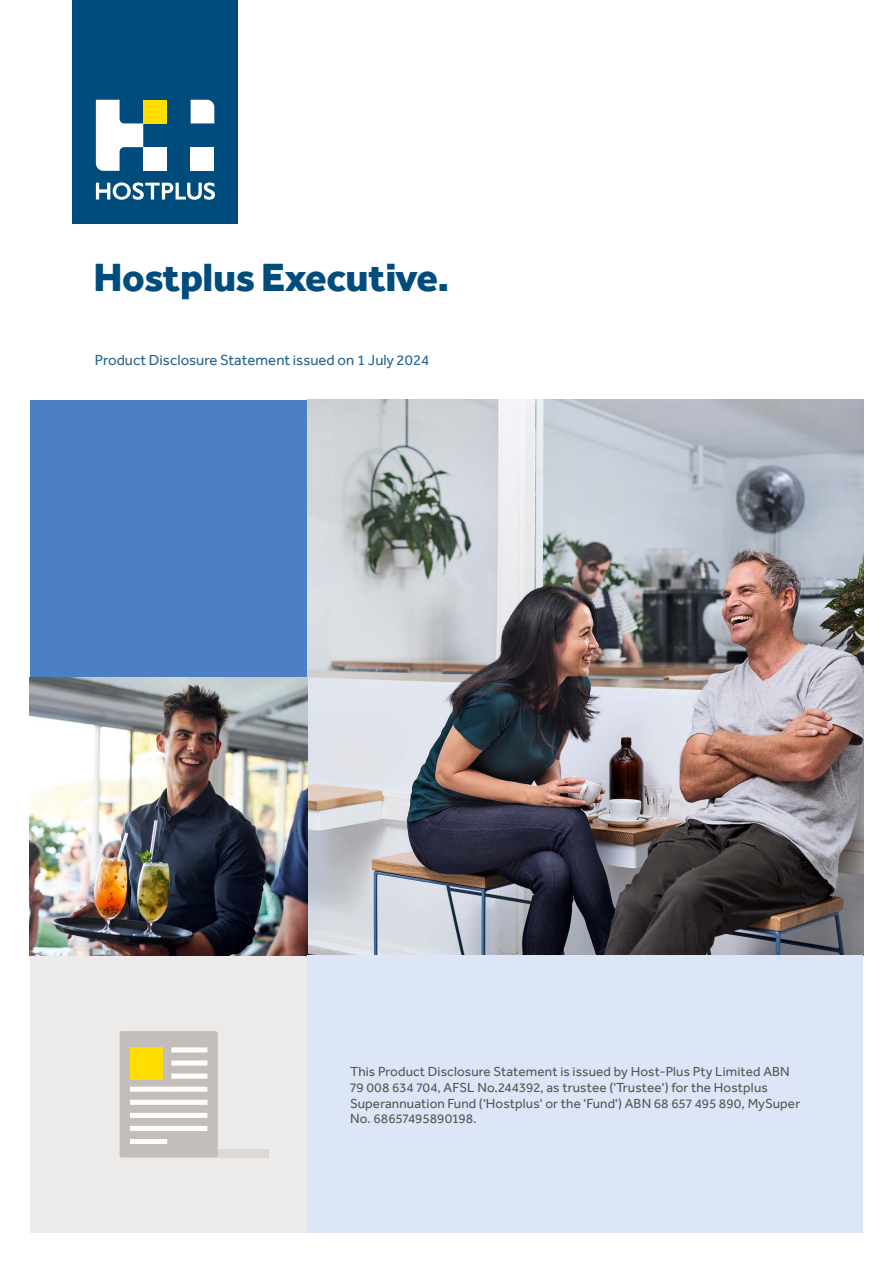
<style>
.page{position:relative;width:893px;height:1263px;background:#fff}
.page>*{position:absolute;margin:0;border:0;box-sizing:border-box;transform-origin:0 0}
.t1{font:800 40.5px "Effra";letter-spacing:-.01em;color:#004c7d}
.t2{font:15px "Effra";color:#286694}
.t3{font:13.5px/15.8px "Effra";letter-spacing:.01em;color:#575756}
</style>
<div class="page">
<div style="left:30px;top:400px;width:278px;height:278px;background:#4d80c2"></div>
<div style="left:30px;top:955px;width:278px;height:278px;background:#edebea"></div>
<div style="left:214px;top:1149px;width:55px;height:8px;background:#dcd8d6"></div>
<div style="left:120px;top:1031px;width:98px;height:126px;background:#c3beba;border-radius:2px"></div>
<svg style="left:130px;top:1047px;width:77px;height:97px"></svg>
<div style="left:72px;top:0;width:166px;height:223px;background:#004c7d"></div>
<svg style="left:191px;top:100px;width:23px;height:23px"></svg>
<div style="left:191px;top:147px;width:23px;height:24px;background:#fff"></div>
<div style="left:143px;top:100px;width:24px;height:23px;background:#fd0"></div>
<svg style="left:96px;top:100px;width:47px;height:71px"></svg>
<div style="left:143px;top:147px;width:24px;height:24px;background:#fff"></div>
<svg style="left:96px;top:182px;width:119px;height:18px"></svg>
<img style="left:308px;top:400px;width:555px;height:555px">
<img style="left:30px;top:678px;width:278px;height:277px">
<div style="left:308px;top:955px;width:555px;height:278px;background:#dde6f6"></div>
<h1 class="t1" style="left:93px;top:253px;width:357px">Hostplus Executive.</h1>
<p class="t2" style="left:95px;top:351px;width:336px">Product Disclosure Statement issued on 1 July 2024</p>
<p class="t3" style="left:350px;top:1063px;width:452px">This Product Disclosure Statement is issued by Host-Plus Pty Limited ABN 79 008 634 704, AFSL No.244392, as trustee ('Trustee') for the Hostplus Superannuation Fund ('Hostplus' or the 'Fund') ABN 68 657 495 890, MySuper No. 68657495890198.</p>
</div>
